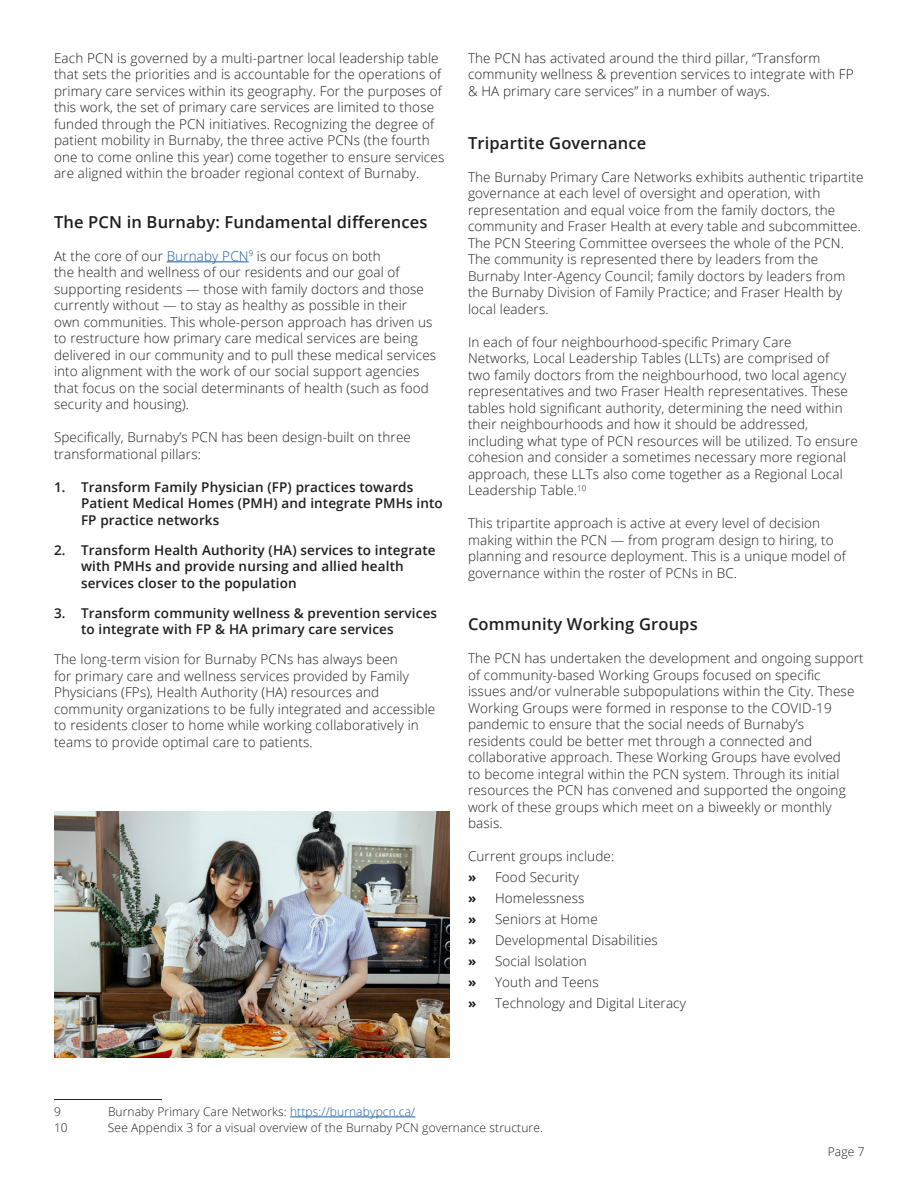
<style>
.page{position:relative;width:918px;height:1188px;background:#fff}
.page>*{position:absolute;margin:0;border:0;box-sizing:border-box;transform-origin:0 0}
.Heading_3{font:600 16.5px "Open Sans";letter-spacing:.01em;color:#201d1e}
.t1{font:300 13.5px/16.5px "Open Sans";letter-spacing:.01em;color:#201d1e}
.t2{font:600 13.5px/16.5px "Open Sans";letter-spacing:.01em;color:#201d1e}
.Footnotes{font:300 12px "Open Sans";letter-spacing:.01em;color:#201d1e}
.s1{color:#175d9e}
.s2{font-weight:700}
</style>
<div class="page">
<hr style="left:167px;top:262px;width:82px;height:1px;background:#175d9e">
<hr style="left:54px;top:1099px;width:108px;height:1px;background:#201d1e">
<hr style="left:290px;top:1117px;width:125px;height:1px;background:#175d9e">
<img style="left:54px;top:811px;width:396px;height:247px">
<p class="t1" style="left:54px;top:49px;width:392px">Each PCN is governed by a multi-partner local leadership table that sets the priorities and is accountable for the operations of primary care services within its geography. For the purposes of this work, the set of primary care services are limited to those funded through the PCN initiatives. Recognizing the degree of patient mobility in Burnaby, the three active PCNs (the fourth one to come online this year) come together to ensure services are aligned within the broader regional context of Burnaby.</p>
<p class="Heading_3" style="left:54px;top:211px;width:375px">The PCN in Burnaby: Fundamental differences</p>
<p class="t1" style="left:54px;top:247px;width:384px">At the core of our <span class="s1">Burnaby PCN</span><sup>9</sup> is our focus on both<br>the health and wellness of our residents and our goal of supporting residents — those with family doctors and those currently without — to stay as healthy as possible in their own communities. This whole-person approach has driven us to restructure how primary care medical services are being delivered in our community and to pull these medical services into alignment with the work of our social support agencies that focus on the social determinants of health (such as food security and housing).</p>
<p class="t1" style="left:54px;top:429px;width:359px">Specifically, Burnaby’s PCN has been design-built on three transformational pillars:</p>
<p class="t2" style="left:81px;top:478px;width:363px;text-indent:-27px">1. Transform Family Physician (FP) practices towards<br>Patient Medical Homes (PMH) and integrate PMHs into<br>FP practice networks</p>
<p class="t2" style="left:81px;top:541px;width:356px;text-indent:-27px">2. Transform Health Authority (HA) services to integrate with PMHs and provide nursing and allied health services closer to the population</p>
<p class="t2" style="left:81px;top:604px;width:358px;text-indent:-27px">3. Transform community wellness &amp; prevention services to integrate with FP &amp; HA primary care services</p>
<p class="t1" style="left:54px;top:651px;width:383px">The long-term vision for Burnaby PCNs has always been<br>for primary care and wellness services provided by Family Physicians (FPs), Health Authority (HA) resources and community organizations to be fully integrated and accessible to residents closer to home while working collaboratively in teams to provide optimal care to patients.</p>
<p class="t1" style="left:468px;top:49px;width:387px">The PCN has activated around the third pillar, “Transform community wellness &amp; prevention services to integrate with FP &amp; HA primary care services” in a number of ways.</p>
<p class="Heading_3" style="left:468px;top:131px;width:180px">Tripartite Governance</p>
<p class="t1" style="left:468px;top:168px;width:397px">The Burnaby Primary Care Networks exhibits authentic tripartite governance at each level of oversight and operation, with representation and equal voice from the family doctors, the community and Fraser Health at every table and subcommittee.</p>
<p class="t1" style="left:468px;top:234px;width:379px">The PCN Steering Committee oversees the whole of the PCN.<br>The community is represented there by leaders from the Burnaby Inter-Agency Council; family doctors by leaders from the Burnaby Division of Family Practice; and Fraser Health by local leaders.</p>
<p class="t1" style="left:468px;top:333px;width:392px">In each of four neighbourhood-specific Primary Care<br>Networks, Local Leadership Tables (LLTs) are comprised of<br>two family doctors from the neighbourhood, two local agency representatives and two Fraser Health representatives. These tables hold significant authority, determining the need within their neighbourhoods and how it should be addressed, including what type of PCN resources will be utilized. To ensure cohesion and consider a sometimes necessary more regional approach, these LLTs also come together as a Regional Local Leadership Table.<sup>10</sup></p>
<p class="t1" style="left:468px;top:515px;width:379px">This tripartite approach is active at every level of decision making within the PCN — from program design to hiring, to planning and resource deployment. This is a unique model of governance within the roster of PCNs in BC.</p>
<p class="Heading_3" style="left:468px;top:613px;width:231px">Community Working Groups</p>
<p class="t1" style="left:468px;top:650px;width:397px">The PCN has undertaken the development and ongoing support of community-based Working Groups focused on specific<br>issues and/or vulnerable subpopulations within the City. These Working Groups were formed in response to the COVID-19 pandemic to ensure that the social needs of Burnaby’s residents could be better met through a connected and collaborative approach. These Working Groups have evolved<br>to become integral within the PCN system. Through its initial resources the PCN has convened and supported the ongoing work of these groups which meet on a biweekly or monthly basis.</p>
<p class="t1" style="left:468px;top:848px;width:148px">Current groups include:</p>
<p class="t1" style="left:468px;top:869px;width:112px"><span class="s2">»</span> Food Security</p>
<p class="t1" style="left:468px;top:890px;width:118px"><span class="s2">»</span> Homelessness</p>
<p class="t1" style="left:468px;top:911px;width:131px"><span class="s2">»</span> Seniors at Home</p>
<p class="t1" style="left:468px;top:932px;width:191px"><span class="s2">»</span> Developmental Disabilities</p>
<p class="t1" style="left:468px;top:953px;width:120px"><span class="s2">»</span> Social Isolation</p>
<p class="t1" style="left:468px;top:974px;width:132px"><span class="s2">»</span> Youth and Teens</p>
<p class="t1" style="left:468px;top:995px;width:220px"><span class="s2">»</span> Technology and Digital Literacy</p>
<p class="Footnotes" style="left:54px;top:1103px;width:8px">9</p>
<p class="Footnotes" style="left:108px;top:1103px;width:309px">Burnaby Primary Care Networks: <span class="s1">https://burnabypcn.ca/</span></p>
<p class="Footnotes" style="left:54px;top:1120px;width:15px">10</p>
<p class="Footnotes" style="left:108px;top:1120px;width:436px">See Appendix 3 for a visual overview of the Burnaby PCN governance structure.</p>
<p class="Footnotes" style="left:828px;top:1144px;width:38px">Page 7</p>
</div>
